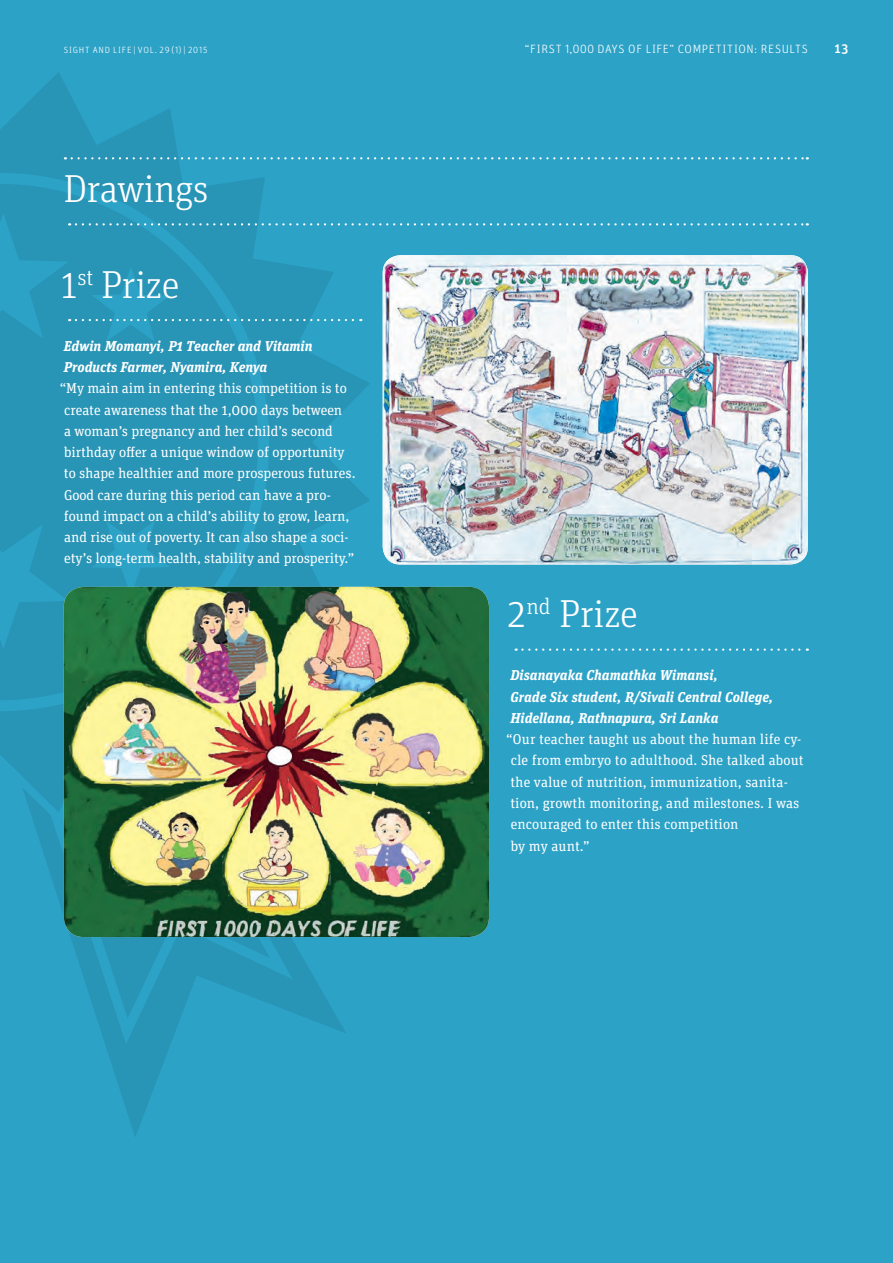
<style>
.page{position:relative;width:893px;height:1263px;background:#2ca2c7}
.page>*{position:absolute;margin:0;border:0;box-sizing:border-box;transform-origin:0 0}
.t1{font:300 39px "Unit Slab Pro";letter-spacing:-.005em;color:#fff}
.t2{font:14.25px/21.3px "Unit Slab Pro";letter-spacing:-.005em;color:#fff}
.t3{font:italic 700 14.25px/21.3px "Unit Slab Pro";color:#fff}
.t4{font:500 13.5px "Unit Pro";color:#fff}
.t5{font:300 12px "Unit Pro";letter-spacing:.05em;color:#fff}
.t6{font:300 9px "Unit Pro";letter-spacing:.085em;color:#fff}
</style>
<div class="page">
<svg style="left:30px;top:812px;width:316px;height:324px"></svg>
<svg style="left:65px;top:937px;width:205px;height:81px;fill:#2894b6"></svg>
<svg style="left:0;top:72px;width:370px;height:740px;fill:#2894b6"></svg>
<img style="left:383px;top:255px;width:425px;height:309px">
<img style="left:64px;top:587px;width:425px;height:350px">
<svg style="left:72px;top:157px;width:736px;height:2px"></svg>
<svg style="left:76px;top:223px;width:732px;height:2px"></svg>
<svg style="left:76px;top:319px;width:285px;height:2px"></svg>
<svg style="left:516px;top:648px;width:292px;height:3px"></svg>
<p class="t6" style="left:64px;top:44px;width:145px">SIGHT AND LIFE | VOL. 29 (1) | 2015</p>
<p class="t5" style="left:525px;top:41px;width:284px">“FIRST 1,000 DAYS OF LIFE” COMPETITION: RESULTS</p>
<p class="t4" style="left:834px;top:39px;width:15px">13</p>
<h1 class="t1" style="left:63px;top:164px;width:146px">Drawings</h1>
<h1 class="t1" style="left:61px;top:259px;width:120px">1<sup>st</sup> Prize</h1>
<p class="t3" style="left:64px;top:334px;width:250px">Edwin Momanyi, P1 Teacher and Vitamin<br>Products Farmer, Nyamira, Kenya</p>
<p class="t2" style="left:60px;top:377px;width:297px">“My main aim in entering this competition is to create awareness that the 1,000 days between<br>a woman’s pregnancy and her child’s second birthday offer a unique window of opportunity<br>to shape healthier and more prosperous futures.<br>Good care during this period can have a pro&shy;found impact on a child’s ability to grow, learn, and rise out of poverty. It can also shape a soci&shy;ety’s long-term health, stability and prosperity.”</p>
<h1 class="t1" style="left:508px;top:589px;width:132px">2<sup>nd</sup> Prize</h1>
<p class="t3" style="left:510px;top:664px;width:265px">Disanayaka Chamathka Wimansi,<br>Grade Six student, R/Sivali Central College,<br>Hidellana, Rathnapura, Sri Lanka</p>
<p class="t2" style="left:506px;top:728px;width:299px">“Our teacher taught us about the human life cy&shy;cle from embryo to adulthood. She talked about the value of nutrition, immunization, sanita&shy;tion, growth monitoring, and milestones. I was encouraged to enter this competition<br>by my aunt.”</p>
</div>
